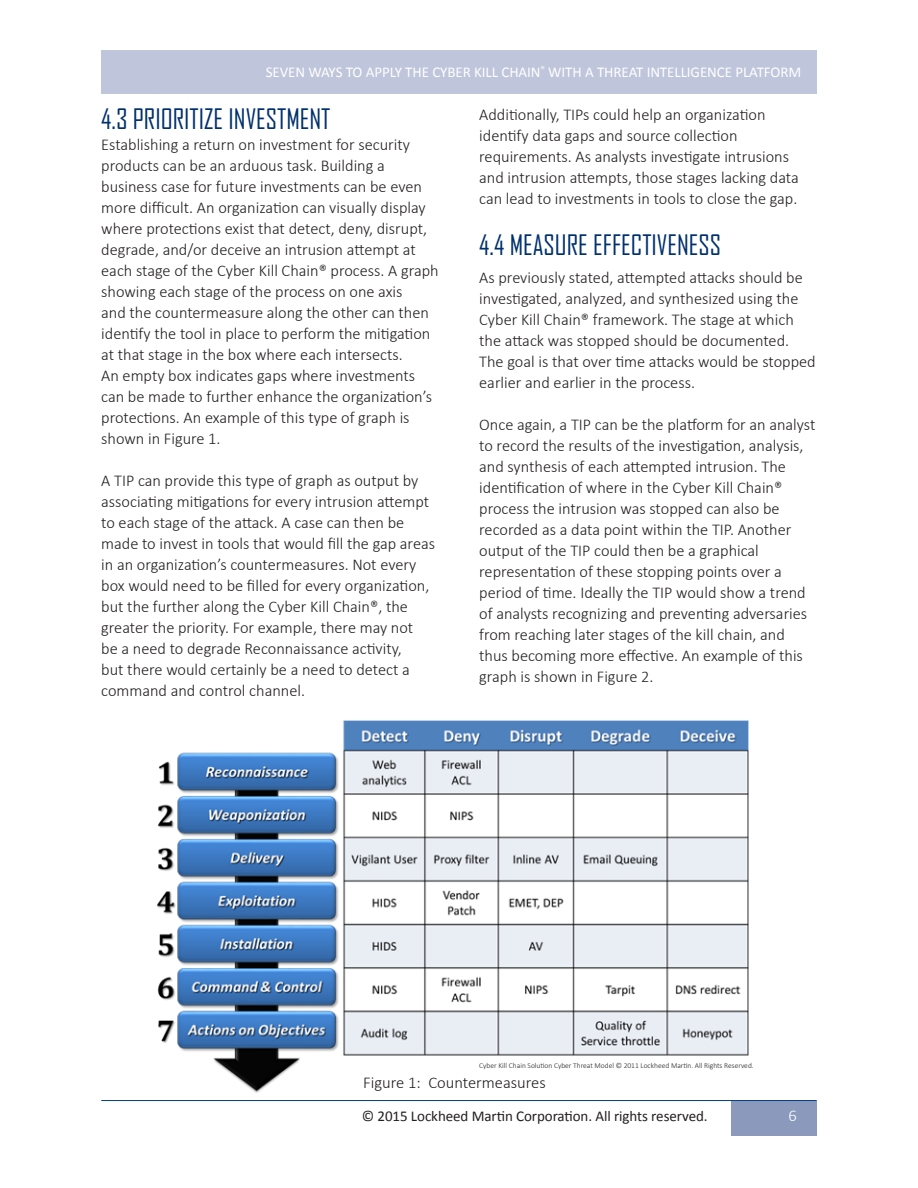
<style>
.page{position:relative;width:918px;height:1188px;background:#fff}
.page>*{position:absolute;margin:0;border:0;box-sizing:border-box;transform-origin:0 0}
.body_text{font:27px "Agency FB";color:#00306d}
.Para_header{font:27px "Agency FB";color:#00306d}
.body_text-2{font:300 16.5px/21px "Calibri";color:#231f20}
.t1{font:300 16.5px "Calibri";color:#fff}
.t2{font:15px "Calibri";letter-spacing:-.005em;color:#fff}
.t3{font:15px "Calibri";letter-spacing:-.005em;color:#231f20}
.body_text-3{font:300 7.5px "Calibri";color:#231f20}
</style>
<div class="page">
<div style="left:101px;top:50px;width:716px;height:44px;background:#bfc5da"></div>
<div style="left:731px;top:1102px;width:86px;height:34px;background:#8b9abc"></div>
<hr style="left:101px;top:1100px;width:716px;height:1px;background:#00417e">
<img style="left:157px;top:721px;width:591px;height:372px">
<p class="t2" style="left:266px;top:62px;width:537px">SEVEN WAYS TO APPLY THE CYBER KILL CHAIN<sup>®</sup> WITH A THREAT INTELLIGENCE PLATFORM</p>
<p class="body_text" style="left:101px;top:102px;width:231px">4.3 PRIORITIZE INVESTMENT</p>
<p class="body_text-2" style="left:101px;top:133px;width:339px">Establishing a return on investment for security products can be an arduous task. Building a business case for future investments can be even more difficult. An organization can visually display where protections exist that detect, deny, disrupt, degrade, and/or deceive an intrusion attempt at each stage of the Cyber Kill Chain® process. A graph showing each stage of the process on one axis<br>and the countermeasure along the other can then identify the tool in place to perform the mitigation at that stage in the box where each intersects.<br>An empty box indicates gaps where investments can be made to further enhance the organization’s protections. An example of this type of graph is shown in Figure 1.</p>
<p class="body_text-2" style="left:101px;top:469px;width:335px">A TIP can provide this type of graph as output by associating mitigations for every intrusion attempt to each stage of the attack. A case can then be made to invest in tools that would fill the gap areas in an organization’s countermeasures. Not every box would need to be filled for every organization, but the further along the Cyber Kill Chain®, the greater the priority. For example, there may not<br>be a need to degrade Reconnaissance activity,<br>but there would certainly be a need to detect a command and control channel.</p>
<p class="body_text-2" style="left:479px;top:104px;width:321px">Additionally, TIPs could help an organization identify data gaps and source collection requirements. As analysts investigate intrusions and intrusion attempts, those stages lacking data can lead to investments in tools to close the gap.</p>
<p class="Para_header" style="left:479px;top:229px;width:243px">4.4 MEASURE EFFECTIVENESS</p>
<p class="body_text-2" style="left:479px;top:267px;width:338px">As previously stated, attempted attacks should be investigated, analyzed, and synthesized using the Cyber Kill Chain® framework. The stage at which the attack was stopped should be documented.<br>The goal is that over time attacks would be stopped earlier and earlier in the process.</p>
<p class="body_text-2" style="left:479px;top:414px;width:338px">Once again, a TIP can be the platform for an analyst to record the results of the investigation, analysis, and synthesis of each attempted intrusion. The identification of where in the Cyber Kill Chain® process the intrusion was stopped can also be recorded as a data point within the TIP. Another output of the TIP could then be a graphical representation of these stopping points over a period of time. Ideally the TIP would show a trend of analysts recognizing and preventing adversaries from reaching later stages of the kill chain, and thus becoming more effective. An example of this graph is shown in Figure 2.</p>
<p class="body_text-3" style="left:479px;top:1061px;width:276px">Cyber Kill Chain Solution Cyber Threat Model © 2011 Lockheed Martin. All Rights Reserved.</p>
<p class="body_text-2" style="left:363px;top:1071px;width:184px">Figure 1: Countermeasures</p>
<p class="t3" style="left:362px;top:1107px;width:347px">© 2015 Lockheed Martin Corporation. All rights reserved.</p>
<p class="t1" style="left:788px;top:1106px;width:10px">6</p>
</div>
